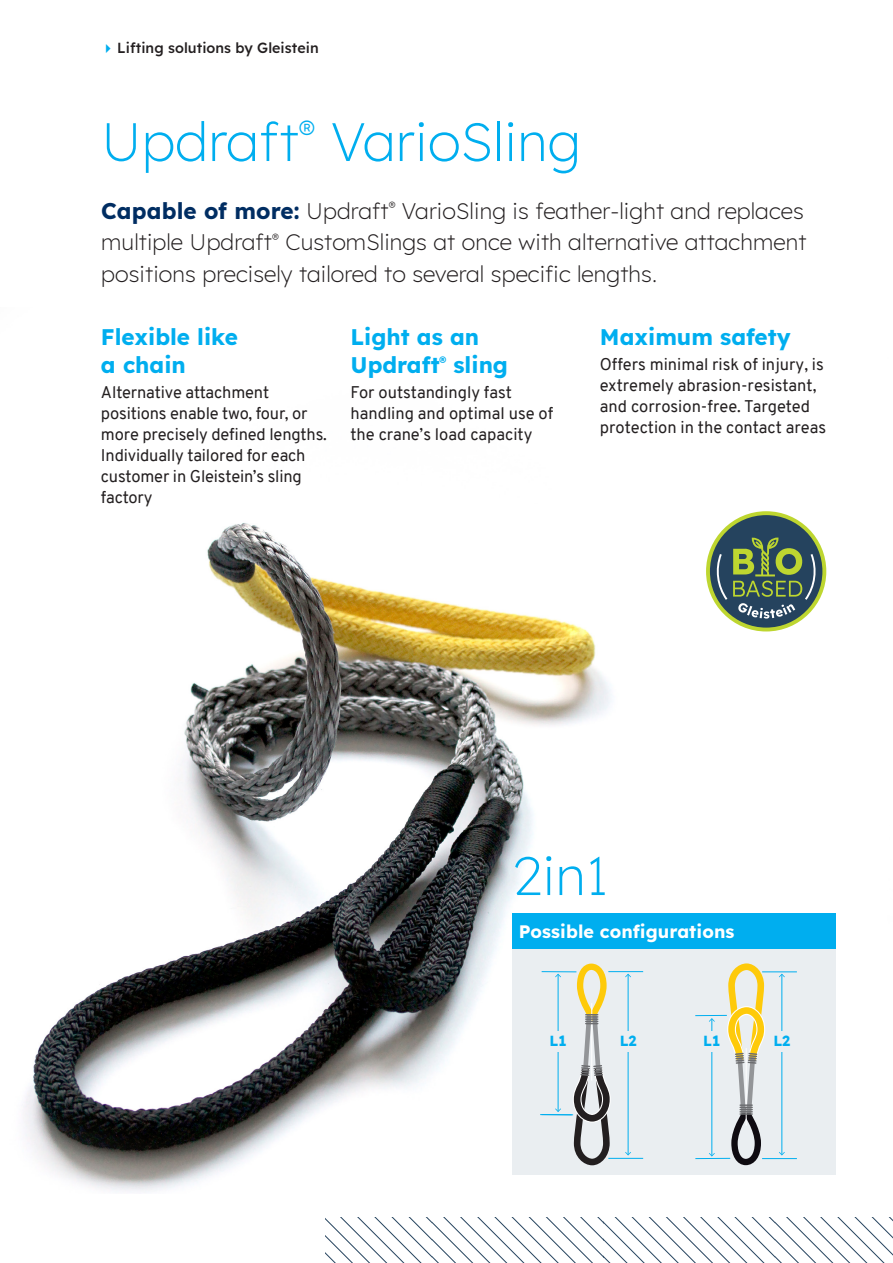
<style>
.page{position:relative;width:893px;height:1263px;background:#fff}
.page>*{position:absolute;margin:0;border:0;box-sizing:border-box;transform-origin:0 0}
._02-Head-Page_-__IHV_E1{font:200 54px "Lexend";letter-spacing:.005em;color:#00aeef}
._00-Intro{font:200 22.5px/31.5px "Lexend";letter-spacing:.005em;color:#231f20;text-align:justify}
.Zwü_groß{font:700 22.5px/28.5px "Lexend";color:#00aeef}
._04-Table-Head-Lexend-neg{font:700 18px "Lexend";letter-spacing:.005em;color:#fff}
.txt-USP{font:16.5px/21px "Overpass";letter-spacing:-.01em;color:#231f20}
.t1{font:700 14.55px "Lexend";color:#00aeef}
._06-Rubrik-Titel-Norm{font:500 14.25px "Lexend";letter-spacing:.005em;color:#231f20}
.s1{color:#00aeef}
.s2{font-weight:700;color:#002d62}
</style>
<div class="page">
<svg style="left:325px;top:1218px;width:568px;height:45px"></svg>
<img style="left:24px;top:523px;width:624px;height:669px">
<div style="left:512px;top:914px;width:324px;height:35px;background:#00aeef"></div>
<div style="left:512px;top:949px;width:324px;height:225px;background:#eaeef1"></div>
<svg style="left:708px;top:513px;width:116px;height:116px;background:#385558"></svg>
<div style="left:706px;top:511px;width:120px;height:120px;border:4px solid #bed630;border-radius:50%"></div>
<svg style="left:715px;top:537px;width:102px;height:82px;background:#557060"></svg>
<svg style="left:568px;top:963px;width:47px;height:203px"></svg>
<hr style="left:558px;top:974px;width:1px;height:137px;background:#00aeef">
<svg style="left:555px;top:973px;width:6px;height:4px"></svg>
<svg style="left:555px;top:1108px;width:6px;height:4px"></svg>
<hr style="left:628px;top:974px;width:1px;height:181px;background:#00aeef">
<svg style="left:625px;top:973px;width:6px;height:4px"></svg>
<svg style="left:625px;top:1152px;width:6px;height:3px"></svg>
<div style="left:545px;top:1031px;width:25px;height:21px;background:#eaeef1"></div>
<div style="left:615px;top:1031px;width:25px;height:21px;background:#eaeef1"></div>
<hr style="left:540px;top:1114px;width:32px;height:1px;background:#00aeef">
<hr style="left:608px;top:971px;width:35px;height:1px;background:#00aeef">
<hr style="left:542px;top:971px;width:34px;height:1px;background:#00aeef">
<hr style="left:608px;top:1158px;width:35px;height:1px;background:#00aeef">
<hr style="left:541px;top:1114px;width:32px;height:1px;background:#00aeef">
<svg style="left:723px;top:963px;width:46px;height:203px"></svg>
<hr style="left:711px;top:1019px;width:1px;height:137px;background:#00aeef">
<svg style="left:709px;top:1153px;width:6px;height:3px"></svg>
<svg style="left:709px;top:1018px;width:6px;height:4px"></svg>
<hr style="left:781px;top:974px;width:1px;height:181px;background:#00aeef">
<svg style="left:779px;top:973px;width:6px;height:4px"></svg>
<svg style="left:779px;top:1152px;width:6px;height:3px"></svg>
<div style="left:699px;top:1031px;width:25px;height:21px;background:#eaeef1"></div>
<div style="left:769px;top:1031px;width:25px;height:21px;background:#eaeef1"></div>
<hr style="left:762px;top:1158px;width:35px;height:1px;background:#00aeef">
<hr style="left:695px;top:1158px;width:35px;height:1px;background:#00aeef">
<hr style="left:762px;top:971px;width:35px;height:1px;background:#00aeef">
<hr style="left:695px;top:1015px;width:32px;height:1px;background:#00aeef">
<p class="_06-Rubrik-Titel-Norm" style="left:101px;top:37px;width:219px"><span class="s1">✔</span>Lifting solutions by Gleistein</p>
<p class="_02-Head-Page_-__IHV_E1" style="left:101px;top:103px;width:481px">Updraft<sup>®</sup> VarioSling</p>
<p class="_00-Intro" style="left:101px;top:194px;width:707px"><span class="s2">Capable of more:</span> Updraft<sup>®</sup> VarioSling is feather-light and replaces multiple Updraft<sup>®</sup> CustomSlings at once with alternative attachment positions precisely tailored to several specific lengths.</p>
<p class="Zwü_groß" style="left:101px;top:321px;width:139px">Flexible like a chain</p>
<p class="txt-USP" style="left:101px;top:382px;width:228px">Alternative attachment positions enable two, four, or more precisely defined lengths.<br>Individually tailored for each customer in Gleistein’s sling factory</p>
<p class="Zwü_groß" style="left:350px;top:321px;width:159px">Light as an<br>Updraft<sup>®</sup> sling</p>
<p class="txt-USP" style="left:350px;top:382px;width:204px">For outstandingly fast handling and optimal use of the crane’s load capacity</p>
<p class="Zwü_groß" style="left:600px;top:321px;width:192px">Maximum safety</p>
<p class="txt-USP" style="left:600px;top:354px;width:228px">Offers minimal risk of injury, is extremely abrasion-resistant, and corrosion-free. Targeted protection in the contact areas</p>
<p class="_02-Head-Page_-__IHV_E1" style="left:512px;top:837px;width:98px">2in1</p>
<p class="_04-Table-Head-Lexend-neg" style="left:519px;top:918px;width:217px">Possible configurations</p>
<p class="t1" style="left:550px;top:1029px;width:19px">L1</p>
<p class="t1" style="left:620px;top:1029px;width:18px">L2</p>
<p class="t1" style="left:703px;top:1029px;width:19px">L1</p>
<p class="t1" style="left:773px;top:1029px;width:18px">L2</p>
</div>
